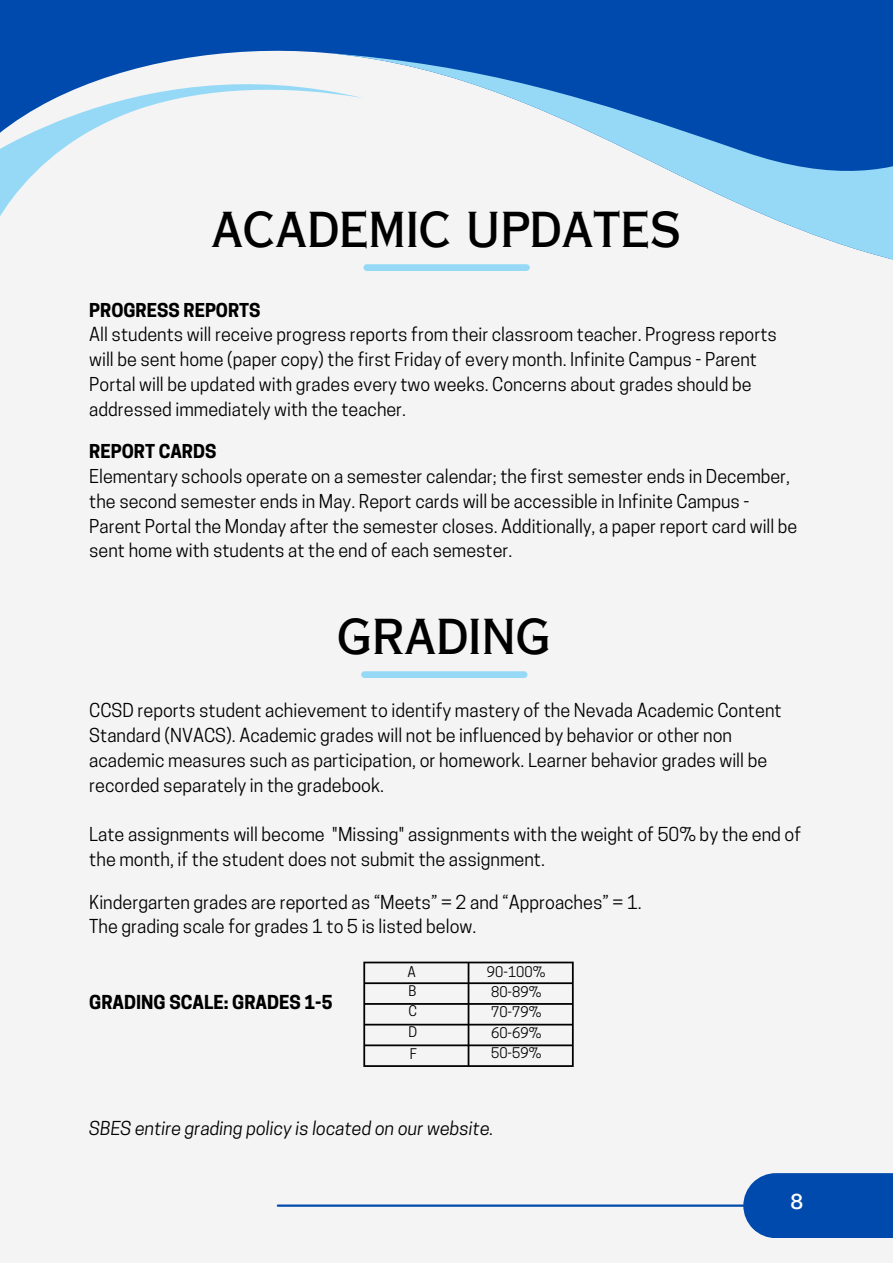
<style>
.page{position:relative;width:893px;height:1264px;background:#fff}
.page>*{position:absolute;margin:0;border:0;box-sizing:border-box;transform-origin:0 0}
.t1{font:48px "Copperplate Gothic LT Pro 30 AB";color:#000}
.t2{font:21px "Copperplate Gothic LT Pro 30 AB";color:#fff}
.t3{font:18px/24.8px "Cooper Hewitt";color:#000}
.t4{font:700 18px "Cooper Hewitt";color:#000}
.t5{font:italic 18px "Cooper Hewitt";color:#000}
.t6{font:13.8px "Cooper Hewitt";color:#000}
</style>
<div class="page">
<div style="left:0;top:0;width:892px;height:1262px;background:#f4f4f4"></div>
<div style="left:0;top:0;width:892px;height:53px;background:#004aad"></div>
<svg style="left:0;top:41px;width:363px;height:175px"></svg>
<svg style="left:323px;top:53px;width:569px;height:215px"></svg>
<div style="left:743px;top:1173px;width:149px;height:64px;background:#004aad"></div>
<div style="left:367px;top:264px;width:159px;height:7px;background:#96d9f7"></div>
<hr style="left:278px;top:1204px;width:479px;height:2px;background:#004aad">
<div style="left:364px;top:671px;width:160px;height:7px;background:#96d9f7"></div>
<svg style="left:363px;top:961px;width:210px;height:105px"></svg>
<p class="t1" style="left:211px;top:211px;width:472px">ACADEMIC UPDATES</p>
<p class="t4" style="left:89px;top:303px;width:173px">PROGRESS REPORTS</p>
<p class="t3" style="left:89px;top:324px;width:689px">All students will receive progress reports from their classroom teacher. Progress reports will be sent home (paper copy) the first Friday of every month. Infinite Campus - Parent Portal will be updated with grades every two weeks. Concerns about grades should be addressed immediately with the teacher.</p>
<p class="t4" style="left:89px;top:445px;width:129px">REPORT CARDS</p>
<p class="t3" style="left:89px;top:466px;width:709px">Elementary schools operate on a semester calendar; the first semester ends in December, the second semester ends in May. Report cards will be accessible in Infinite Campus - Parent Portal the Monday after the semester closes. Additionally, a paper report card will be sent home with students at the end of each semester.</p>
<p class="t1" style="left:337px;top:618px;width:215px">GRADING</p>
<p class="t3" style="left:89px;top:700px;width:694px">CCSD reports student achievement to identify mastery of the Nevada Academic Content Standard (NVACS). Academic grades will not be influenced by behavior or other non academic measures such as participation, or homework. Learner behavior grades will be recorded separately in the gradebook.</p>
<p class="t3" style="left:89px;top:824px;width:713px">Late assignments will become "Missing" assignments with the weight of 50% by the end of the month, if the student does not submit the assignment.</p>
<p class="t3" style="left:89px;top:891px;width:554px">Kindergarten grades are reported as “Meets” = 2 and “Approaches” = 1.</p>
<p class="t3" style="left:89px;top:916px;width:388px">The grading scale for grades 1 to 5 is listed below.</p>
<p class="t4" style="left:89px;top:995px;width:245px">GRADING SCALE: GRADES 1-5</p>
<p class="t6" style="left:407px;top:966px;width:10px">A</p>
<p class="t6" style="left:408px;top:986px;width:10px">B</p>
<p class="t6" style="left:408px;top:1005px;width:10px">C</p>
<p class="t6" style="left:408px;top:1027px;width:10px">D</p>
<p class="t6" style="left:410px;top:1048px;width:9px">F</p>
<p class="t6" style="left:487px;top:966px;width:60px">90-100%</p>
<p class="t6" style="left:491px;top:986px;width:52px">80-89%</p>
<p class="t6" style="left:491px;top:1007px;width:52px">70-79%</p>
<p class="t6" style="left:491px;top:1027px;width:52px">60-69%</p>
<p class="t6" style="left:491px;top:1048px;width:52px">50-59%</p>
<p class="t5" style="left:89px;top:1121px;width:406px">SBES entire grading policy is located on our website.</p>
<p class="t2" style="left:790px;top:1193px;width:14px">8</p>
</div>
